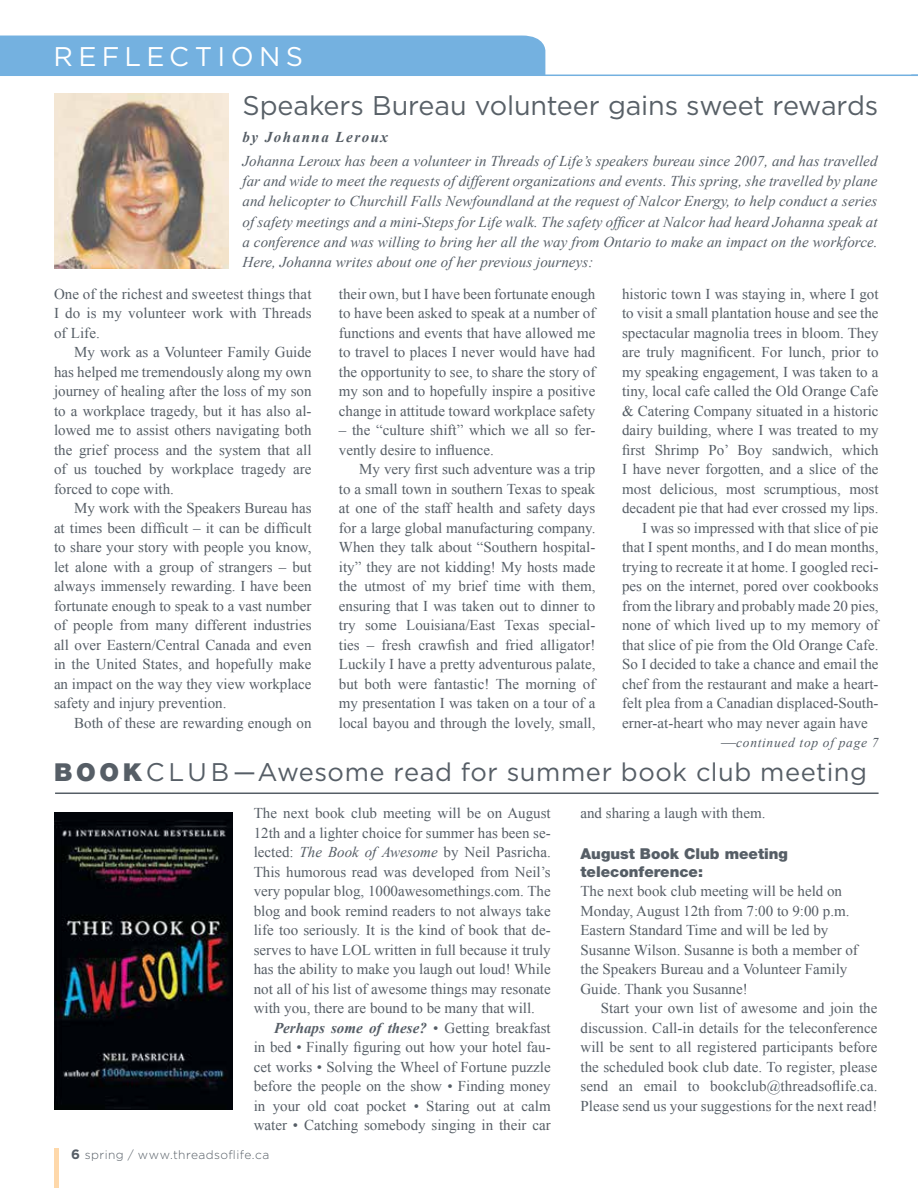
<style>
.page{position:relative;width:918px;height:1188px;background:#fff}
.page>*{position:absolute;margin:0;border:0;box-sizing:border-box;transform-origin:0 0}
.t1{font:27px "Gotham";letter-spacing:-.005em;color:#586067}
.t2{font:27px "Gotham";letter-spacing:.195em;color:#fff}
.t3{font:25.5px "Gotham";letter-spacing:.02em;color:#565e66}
.t4{font:15px/19.5px "Times New Roman";color:#565e66;text-align:justify}
.t5{font:italic 15px/20.2px "Times New Roman";letter-spacing:.005em;color:#565e66;text-align:justify}
.t6{font:900 15px/17.2px "Helvetica Neue";color:#565e66}
.t7{font:italic 700 15px "Times New Roman";letter-spacing:.1em;color:#565e66}
.t8{font:italic 13.5px "Times New Roman";letter-spacing:.05em;color:#565e66}
.t9{font:300 12px "Gotham";letter-spacing:.035em;color:#565e66}
.s1{font-style:normal;font-size:15px}
.s2{font-family:"Helvetica Neue";font-weight:900;font-size:24.75px}
.s3{font-style:italic}
.s4{font-weight:700;font-style:italic}
.s5{font-weight:700;font-size:13.5px}
</style>
<div class="page">
<hr style="left:0;top:75px;width:918px;height:1px;background:#74b1e0">
<div style="left:0;top:36px;width:545px;height:39px;background:#74b1e0"></div>
<div style="left:54px;top:1149px;width:5px;height:39px;background:#fed8aa"></div>
<hr style="left:55px;top:793px;width:824px;height:1px;background:#565e66">
<img style="left:54px;top:94px;width:175px;height:174px">
<img style="left:54px;top:812px;width:179px;height:297px">
<h1 class="t2" style="left:54px;top:39px;width:251px">REFLECTIONS</h1>
<h1 class="t1" style="left:242px;top:88px;width:637px">Speakers Bureau volunteer gains sweet rewards</h1>
<p class="t7" style="left:242px;top:126px;width:147px">by Johanna Leroux</p>
<p class="t5" style="left:242px;top:150px;width:637px">Johanna Leroux has been a volunteer in Threads of Life’s speakers bureau since 2007, and has travelled far and wide to meet the requests of different organizations and events. This spring, she travelled by plane and helicopter to Churchill Falls Newfoundland at the request of Nalcor Energy, to help conduct a series of safety meetings and a mini-Steps for Life walk. The safety officer at Nalcor had heard Johanna speak at a conference and was willing to bring her all the way from Ontario to make an impact on the workforce.<br>Here, Johanna writes about one of her previous journeys:</p>
<p class="t4" style="left:622px;top:284px;width:258px">historic town I was staying in, where I got</p>
<p class="t4" style="left:622px;top:303px;width:258px">to visit a small plantation house and see the</p>
<p class="t4" style="left:622px;top:323px;width:258px">spectacular magnolia trees in bloom. They</p>
<p class="t4" style="left:622px;top:342px;width:258px">are truly magnificent. For lunch, prior to</p>
<p class="t4" style="left:622px;top:362px;width:258px">my speaking engagement, I was taken to a</p>
<p class="t4" style="left:622px;top:381px;width:258px">tiny, local cafe called the Old Orange Cafe</p>
<p class="t4" style="left:622px;top:401px;width:258px">&amp; Catering Company situated in a historic</p>
<p class="t4" style="left:622px;top:420px;width:258px">dairy building, where I was treated to my</p>
<p class="t4" style="left:622px;top:440px;width:258px">first Shrimp Po’ Boy sandwich, which</p>
<p class="t4" style="left:622px;top:459px;width:258px">I have never forgotten, and a slice of the</p>
<p class="t4" style="left:622px;top:479px;width:258px">most delicious, most scrumptious, most</p>
<p class="t4" style="left:622px;top:498px;width:258px">decadent pie that had ever crossed my lips.</p>
<p class="t4" style="left:642px;top:518px;width:238px">I was so impressed with that slice of pie</p>
<p class="t4" style="left:622px;top:537px;width:258px">that I spent months, and I do mean months,</p>
<p class="t4" style="left:622px;top:557px;width:258px">trying to recreate it at home. I googled reci-</p>
<p class="t4" style="left:622px;top:576px;width:258px">pes on the internet, pored over cookbooks</p>
<p class="t4" style="left:622px;top:596px;width:258px">from the library and probably made 20 pies,</p>
<p class="t4" style="left:622px;top:615px;width:258px">none of which lived up to my memory of</p>
<p class="t4" style="left:622px;top:635px;width:258px">that slice of pie from the Old Orange Cafe.</p>
<p class="t4" style="left:622px;top:654px;width:258px">So I decided to take a chance and email the</p>
<p class="t4" style="left:622px;top:674px;width:258px">chef from the restaurant and make a heart-</p>
<p class="t4" style="left:622px;top:693px;width:258px">felt plea from a Canadian displaced-South-</p>
<p class="t4" style="left:622px;top:713px;width:247px">erner-at-heart who may never again have</p>
<p class="t8" style="left:721px;top:733px;width:159px"><span class="s1">—</span>continued top of page 7</p>
<p class="t4" style="left:339px;top:284px;width:258px">their own, but I have been fortunate enough to have been asked to speak at a number of functions and events that have allowed me to travel to places I never would have had the opportunity to see, to share the story of my son and to hopefully inspire a positive change in attitude toward workplace safety</p>
<p class="t4" style="left:339px;top:420px;width:258px">– the “culture shift” which we all so fer&shy;vently desire to influence.</p>
<p class="t4" style="left:339px;top:459px;width:258px;text-indent:20px">My very first such adventure was a trip to a small town in southern Texas to speak at one of the staff health and safety days for a large global manufacturing company.<br>When they talk about “Southern hospital&shy;ity” they are not kidding! My hosts made the utmost of my brief time with them, ensuring that I was taken out to dinner to try some Louisiana/East Texas special&shy;ties – fresh crawfish and fried alligator!<br>Luckily I have a pretty adventurous palate, but both were fantastic! The morning of my presentation I was taken on a tour of a local bayou and through the lovely, small,</p>
<p class="t4" style="left:54px;top:284px;width:259px">One of the richest and sweetest things that I do is my volunteer work with Threads of Life.</p>
<p class="t4" style="left:54px;top:342px;width:259px;text-indent:20px">My work as a Volunteer Family Guide has helped me tremendously along my own journey of healing after the loss of my son to a workplace tragedy, but it has also al&shy;lowed me to assist others navigating both the grief process and the system that all of us touched by workplace tragedy are forced to cope with.</p>
<p class="t4" style="left:54px;top:498px;width:259px;text-indent:20px">My work with the Speakers Bureau has at times been difficult – it can be difficult to share your story with people you know, let alone with a group of strangers – but always immensely rewarding. I have been fortunate enough to speak to a vast number of people from many different industries all over Eastern/Central Canada and even in the United States, and hopefully make an impact on the way they view workplace safety and injury prevention.</p>
<p class="t4" style="left:74px;top:713px;width:239px">Both of these are rewarding enough on</p>
<h2 class="t3" style="left:54px;top:756px;width:815px"><span class="s2">BOOK</span>CLUB—Awesome read for summer book club meeting</h2>
<p class="t4" style="left:254px;top:803px;width:299px">The next book club meeting will be on August 12th and a lighter choice for summer has been se&shy;lected: <span class="s3">The Book of Awesome</span> by Neil Pasricha.<br>This humorous read was developed from Neil’s very popular blog, 1000awesomethings.com. The blog and book remind readers to not always take life too seriously. It is the kind of book that de&shy;serves to have LOL written in full because it truly has the ability to make you laugh out loud! While not all of his list of awesome things may resonate with you, there are bound to be many that will.</p>
<p class="t4" style="left:254px;top:1018px;width:299px;text-indent:20px"><span class="s4">Perhaps some of these?</span> • Getting breakfast in bed • Finally figuring out how your hotel fau&shy;cet works • Solving the Wheel of Fortune puzzle before the people on the show • Finding money in your old coat pocket • Staring out at calm water • Catching somebody singing in their car</p>
<p class="t9" style="left:71px;top:1147px;width:200px"><span class="s5">6</span> spring / www.threadsoflife.ca</p>
<p class="t4" style="left:580px;top:803px;width:186px">and sharing a laugh with them.</p>
<p class="t6" style="left:580px;top:845px;width:209px">August Book Club meeting teleconference:</p>
<p class="t4" style="left:580px;top:881px;width:279px;text-align:left">The next book club meeting will be held on Monday, August 12th from 7:00 to 9:00 p.m.<br>Eastern Standard Time and will be led by Susanne Wilson. Susanne is both a member of the Speakers Bureau and a Volunteer Family Guide. Thank you Susanne!</p>
<p class="t4" style="left:580px;top:998px;width:299px;text-indent:20px">Start your own list of awesome and join the discussion. Call-in details for the teleconference will be sent to all registered participants before the scheduled book club date. To register, please send an email to bookclub@threadsoflife.ca.<br>Please send us your suggestions for the next read!</p>
</div>
